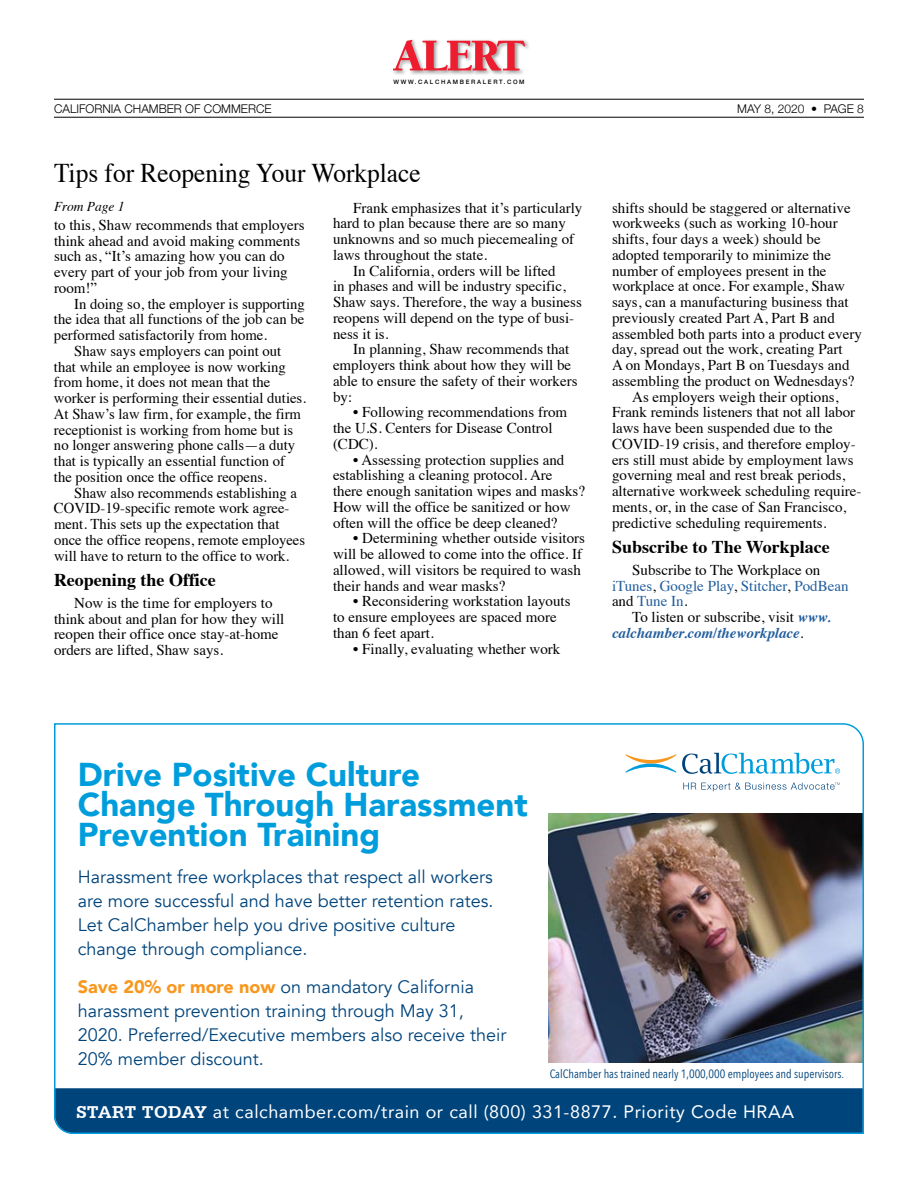
<style>
.page{position:relative;width:918px;height:1188px;background:#fff}
.page>*{position:absolute;margin:0;border:0;box-sizing:border-box;transform-origin:0 0}
.t1{font:900 33px/30px "Avenir";color:#009ddc}
.t2{font:27px "Times";color:#000;scale:.94 1}
.t3{font:18px/24px "Avenir";color:#00447c}
.t4{font:18px "Avenir";letter-spacing:.03em;color:#fff}
.t5{font:700 18px "Times";color:#000}
.t6{font:15px/15.8px "Times";color:#000}
.t7{font:15px/15.8px "Times";color:#215e9e}
.t8{font:italic 700 15px/15.8px "Times";color:#215e9e}
.t9{font:italic 13.5px "Times";color:#000}
.t10{font:12px "Avenir Next Condensed";color:#00447c}
.t11{font:300 12px "Helvetica Neue";color:#000}
.t12{font:500 6px "Helvetica Neue";letter-spacing:.28em;color:#000}
.s1{color:#000}
.s2{font-weight:400;font-style:normal;color:#000}
.s3{font-weight:900;color:#f8971d}
.s4{font-family:"Serifa BT";font-weight:700}
</style>
<div class="page">
<hr style="left:54px;top:99px;width:810px;height:1px;background:#000">
<hr style="left:54px;top:117px;width:810px;height:1px;background:#000">
<div style="left:391px;top:38px;width:139px;height:38px;background:#000;opacity:.4"></div>
<svg style="left:393px;top:40px;width:133px;height:30px"></svg>
<img style="left:54px;top:723px;width:810px;height:411px">
<p class="t12" style="left:393px;top:77px;width:133px">WWW.CALCHAMBERALERT.COM</p>
<p class="t11" style="left:54px;top:99px;width:219px">CALIFORNIA CHAMBER OF COMMERCE</p>
<p class="t11" style="left:737px;top:99px;width:128px">MAY 8, 2020 • PAGE 8</p>
<h2 class="t2" style="left:54px;top:148px;width:392px">Tips for Reopening Your Workplace</h2>
<p class="t9" style="left:54px;top:195px;width:72px">From Page 1</p>
<p class="t6" style="left:353px;top:198px;width:231px">Frank emphasizes that it’s particularly</p>
<p class="t6" style="left:333px;top:214px;width:234px">hard to plan because there are so many</p>
<p class="t6" style="left:333px;top:230px;width:243px">unknowns and so much piecemealing of</p>
<p class="t6" style="left:333px;top:246px;width:156px">laws throughout the state.</p>
<p class="t6" style="left:353px;top:261px;width:204px">In California, orders will be lifted</p>
<p class="t6" style="left:333px;top:277px;width:234px">in phases and will be industry specific,</p>
<p class="t6" style="left:333px;top:293px;width:250px">Shaw says. Therefore, the way a business</p>
<p class="t6" style="left:333px;top:309px;width:243px">reopens will depend on the type of busi-</p>
<p class="t6" style="left:333px;top:324px;width:57px">ness it is.</p>
<p class="t6" style="left:353px;top:340px;width:218px">In planning, Shaw recommends that</p>
<p class="t6" style="left:333px;top:356px;width:240px">employers think about how they will be</p>
<p class="t6" style="left:333px;top:372px;width:246px">able to ensure the safety of their workers</p>
<p class="t6" style="left:333px;top:387px;width:21px">by:</p>
<p class="t6" style="left:333px;top:403px;width:236px;text-indent:20px">• Following recommendations from the U.S. Centers for Disease Control (CDC).</p>
<p class="t6" style="left:333px;top:450px;width:254px;text-indent:20px">• Assessing protection supplies and establishing a cleaning protocol. Are there enough sanitation wipes and masks?<br>How will the office be sanitized or how often will the office be deep cleaned?</p>
<p class="t6" style="left:333px;top:529px;width:254px;text-indent:20px">• Determining whether outside visitors will be allowed to come into the office. If allowed, will visitors be required to wash their hands and wear masks?</p>
<p class="t6" style="left:333px;top:592px;width:239px;text-indent:20px">• Reconsidering workstation layouts to ensure employees are spaced more than 6 feet apart.</p>
<p class="t6" style="left:353px;top:639px;width:209px">• Finally, evaluating whether work</p>
<p class="t6" style="left:54px;top:216px;width:252px">to this, Shaw recommends that employers think ahead and avoid making comments such as, “It’s amazing how you can do every part of your job from your living room!”</p>
<p class="t6" style="left:74px;top:294px;width:232px">In doing so, the employer is supporting</p>
<p class="t6" style="left:54px;top:310px;width:252px">the idea that all functions of the job can be</p>
<p class="t6" style="left:54px;top:326px;width:215px">performed satisfactorily from home.</p>
<p class="t6" style="left:74px;top:342px;width:209px">Shaw says employers can point out</p>
<p class="t6" style="left:54px;top:357px;width:233px">that while an employee is now working</p>
<p class="t6" style="left:54px;top:373px;width:218px">from home, it does not mean that the</p>
<p class="t6" style="left:54px;top:389px;width:254px">worker is performing their essential duties.</p>
<p class="t6" style="left:54px;top:405px;width:249px">At Shaw’s law firm, for example, the firm</p>
<p class="t6" style="left:54px;top:420px;width:241px">receptionist is working from home but is</p>
<p class="t6" style="left:54px;top:436px;width:243px">no longer answering phone calls—a duty</p>
<p class="t6" style="left:54px;top:452px;width:233px">that is typically an essential function of</p>
<p class="t6" style="left:54px;top:468px;width:214px">the position once the office reopens.</p>
<p class="t6" style="left:74px;top:483px;width:224px">Shaw also recommends establishing a</p>
<p class="t6" style="left:54px;top:499px;width:237px">COVID-19-specific remote work agree-</p>
<p class="t6" style="left:54px;top:515px;width:227px">ment. This sets up the expectation that</p>
<p class="t6" style="left:54px;top:531px;width:253px">once the office reopens, remote employees</p>
<p class="t6" style="left:54px;top:546px;width:237px">will have to return to the office to work.</p>
<p class="t5" style="left:54px;top:563px;width:163px">Reopening the Office</p>
<p class="t6" style="left:54px;top:594px;width:232px;text-indent:20px">Now is the time for employers to think about and plan for how they will reopen their office once stay-at-home orders are lifted, Shaw says.</p>
<p class="t6" style="left:612px;top:198px;width:240px">shifts should be staggered or alternative</p>
<p class="t6" style="left:612px;top:214px;width:227px">workweeks (such as working 10-hour</p>
<p class="t6" style="left:612px;top:230px;width:210px">shifts, four days a week) should be</p>
<p class="t6" style="left:612px;top:246px;width:221px">adopted temporarily to minimize the</p>
<p class="t6" style="left:612px;top:261px;width:216px">number of employees present in the</p>
<p class="t6" style="left:612px;top:277px;width:234px">workplace at once. For example, Shaw</p>
<p class="t6" style="left:612px;top:293px;width:238px">says, can a manufacturing business that</p>
<p class="t6" style="left:612px;top:309px;width:224px">previously created Part A, Part B and</p>
<p class="t6" style="left:612px;top:324px;width:251px">assembled both parts into a product every</p>
<p class="t6" style="left:612px;top:340px;width:232px">day, spread out the work, creating Part</p>
<p class="t6" style="left:612px;top:356px;width:239px">A on Mondays, Part B on Tuesdays and</p>
<p class="t6" style="left:612px;top:372px;width:244px">assembling the product on Wednesdays?</p>
<p class="t6" style="left:632px;top:387px;width:208px">As employers weigh their options,</p>
<p class="t6" style="left:612px;top:403px;width:245px">Frank reminds listeners that not all labor</p>
<p class="t6" style="left:612px;top:419px;width:222px">laws have been suspended due to the</p>
<p class="t6" style="left:612px;top:435px;width:245px">COVID-19 crisis, and therefore employ-</p>
<p class="t6" style="left:612px;top:450px;width:243px">ers still must abide by employment laws</p>
<p class="t6" style="left:612px;top:466px;width:235px">governing meal and rest break periods,</p>
<p class="t6" style="left:612px;top:482px;width:251px">alternative workweek scheduling require-</p>
<p class="t6" style="left:612px;top:498px;width:236px">ments, or, in the case of San Francisco,</p>
<p class="t6" style="left:612px;top:513px;width:216px">predictive scheduling requirements.</p>
<p class="t5" style="left:612px;top:530px;width:219px">Subscribe to The Workplace</p>
<p class="t7" style="left:612px;top:561px;width:238px;text-indent:20px"><span class="s1">Subscribe to The Workplace on </span>iTunes<span class="s1">,</span> Google Play<span class="s1">,</span> Stitcher<span class="s1">,</span> PodBean <span class="s1">and</span> Tune In<span class="s1">.</span></p>
<p class="t8" style="left:612px;top:608px;width:221px;text-indent:20px"><span class="s2">To listen or subscribe, visit</span> www. calchamber.com/theworkplace<span class="s2">.</span></p>
<h1 class="t1" style="left:78px;top:758px;width:452px">Drive Positive Culture<br>Change Through Harassment<br>Prevention Training</h1>
<p class="t3" style="left:78px;top:865px;width:417px">Harassment free workplaces that respect all workers are more successful and have better retention rates.<br>Let CalChamber help you drive positive culture change through compliance.</p>
<p class="t3" style="left:78px;top:975px;width:430px"><span class="s3">Save 20% or more now</span> on mandatory California harassment prevention training through May 31, 2020. Preferred/Executive members also receive their 20% member discount.</p>
<p class="t10" style="left:550px;top:1064px;width:296px">CalChamber has trained nearly 1,000,000 employees and supervisors.</p>
<p class="t4" style="left:76px;top:1097px;width:719px"><span class="s4">START TODAY</span> at calchamber.com/train or call (800) 331-8877. Priority Code HRAA</p>
</div>
